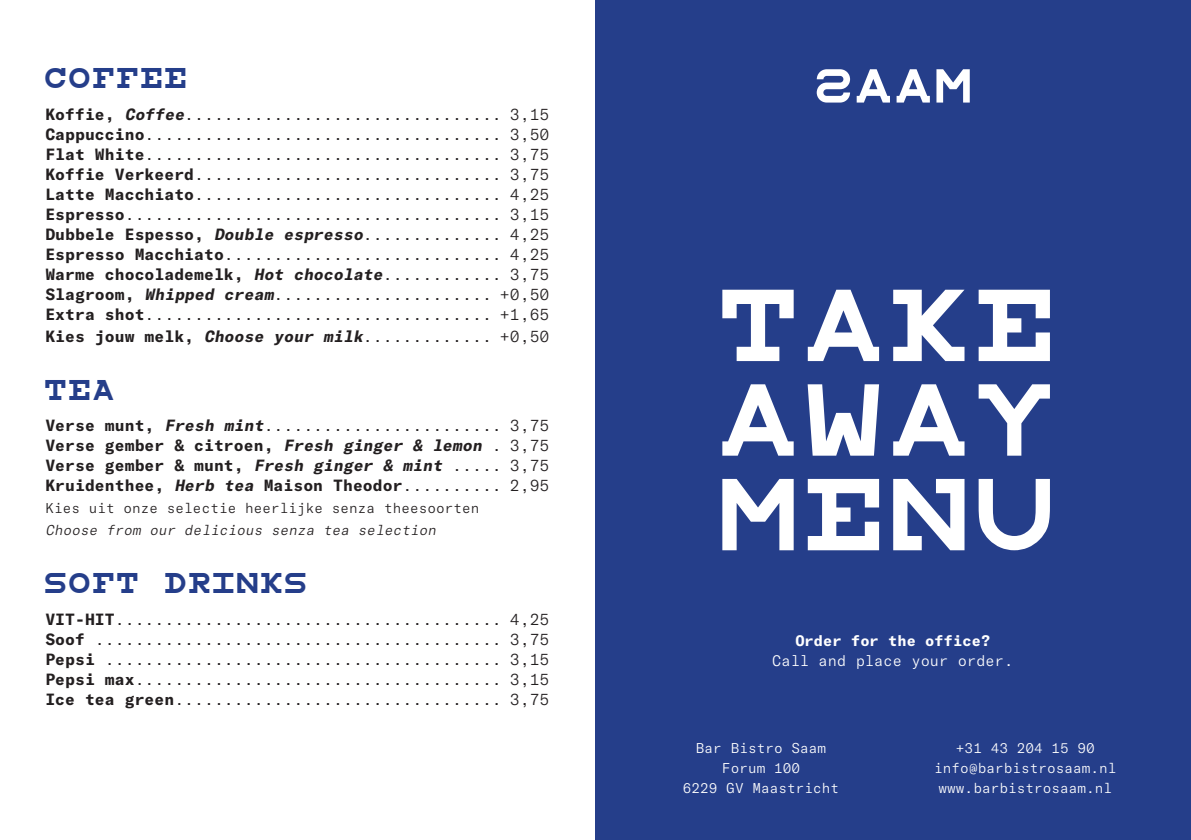
<style>
.page{position:relative;width:1191px;height:840px;background:#fff}
.page>*{position:absolute;margin:0;border:0;box-sizing:border-box;transform-origin:0 0}
.t1{font:71.2px "Snellen";color:#fff}
.t2{font:500 20px "Snellen MK";color:#253e8a}
.t3{font:300 16px "GT America Mono";color:#231f20}
.t4{font:700 16px "GT America Mono";color:#231f20}
.t5{font:300 15px "GT America Mono";color:#fff}
.t6{font:700 15px "GT America Mono";color:#fff}
.t7{font:300 14px "GT America Mono";color:#fff}
.t8{font:300 14px "GT America Mono";color:#231f20}
.t9{font:italic 300 14px "GT America Mono";color:#231f20}
.s1{font-weight:700}
.s2{font-weight:700;font-style:italic}
.s3{font-style:italic}
.s4{font-weight:300}
</style>
<div class="page">
<div style="left:595px;top:0;width:596px;height:839px;background:#253e8a"></div>
<svg style="left:936px;top:69px;width:33px;height:33px"></svg>
<svg style="left:896px;top:69px;width:34px;height:33px"></svg>
<svg style="left:856px;top:69px;width:34px;height:33px"></svg>
<svg style="left:816px;top:69px;width:34px;height:33px"></svg>
<p class="t2" style="left:45px;top:69px;width:145px">COFFEE</p>
<p class="t3" style="left:45px;top:105px;width:506px"><span class="s1">Koffie,</span> <span class="s2">Coffee</span>................................ 3,15</p>
<p class="t3" style="left:45px;top:125px;width:506px"><span class="s1">Cappuccino</span>.................................... 3,50</p>
<p class="t3" style="left:45px;top:145px;width:506px"><span class="s1">Flat White</span>.................................... 3,75</p>
<p class="t3" style="left:45px;top:165px;width:506px"><span class="s1">Koffie Verkeerd</span>............................... 3,75</p>
<p class="t3" style="left:45px;top:185px;width:506px"><span class="s1">Latte Macchiato</span>............................... 4,25</p>
<p class="t3" style="left:45px;top:205px;width:506px"><span class="s1">Espresso</span>...................................... 3,15</p>
<p class="t3" style="left:45px;top:225px;width:506px"><span class="s1">Dubbele Espesso,</span> <span class="s2">Double espresso</span>.............. 4,25</p>
<p class="t3" style="left:45px;top:245px;width:506px"><span class="s1">Espresso Macchiato</span>............................ 4,25</p>
<p class="t4" style="left:45px;top:264px;width:506px">Warme chocolademelk, <span class="s3">Hot chocolate</span><span class="s4">............ 3,75</span></p>
<p class="t3" style="left:45px;top:285px;width:506px"><span class="s1">Slagroom,</span> <span class="s2">Whipped cream</span>...................... +0,50</p>
<p class="t3" style="left:45px;top:305px;width:506px"><span class="s1">Extra shot</span>................................... +1,65</p>
<p class="t3" style="left:45px;top:327px;width:506px"><span class="s1">Kies jouw melk,</span> <span class="s2">Choose your milk</span>............. +0,50</p>
<p class="t2" style="left:45px;top:381px;width:73px">TEA</p>
<p class="t3" style="left:45px;top:416px;width:506px"><span class="s1">Verse munt,</span> <span class="s2">Fresh mint</span>........................ 3,75</p>
<p class="t4" style="left:45px;top:436px;width:506px">Verse gember &amp; citroen, <span class="s3">Fresh ginger &amp; lemon</span> <span class="s4">. 3,75</span></p>
<p class="t4" style="left:45px;top:456px;width:506px">Verse gember &amp; munt, <span class="s3">Fresh ginger &amp; mint</span> <span class="s4">..... 3,75</span></p>
<p class="t4" style="left:45px;top:476px;width:506px">Kruidenthee, <span class="s3">Herb tea</span> Maison Theodor<span class="s4">.......... 2,95</span></p>
<p class="t8" style="left:45px;top:500px;width:436px">Kies uit onze selectie heerlijke senza theesoorten</p>
<p class="t9" style="left:45px;top:522px;width:395px">Choose from our delicious senza tea selection</p>
<p class="t2" style="left:45px;top:574px;width:265px">SOFT DRINKS</p>
<p class="t3" style="left:45px;top:609px;width:506px"><span class="s1">VIT-HIT</span>....................................... 4,25</p>
<p class="t3" style="left:45px;top:629px;width:506px"><span class="s1">Soof</span> ......................................... 3,75</p>
<p class="t3" style="left:45px;top:649px;width:506px"><span class="s1">Pepsi</span> ........................................ 3,15</p>
<p class="t3" style="left:45px;top:669px;width:506px"><span class="s1">Pepsi max</span>..................................... 3,15</p>
<p class="t3" style="left:45px;top:689px;width:506px"><span class="s1">Ice tea green</span>................................. 3,75</p>
<p class="t1" style="left:722px;top:294px;width:343px">TAKE</p>
<p class="t1" style="left:722px;top:389px;width:343px">AWAY</p>
<p class="t1" style="left:722px;top:483px;width:343px">MENU</p>
<p class="t6" style="left:795px;top:632px;width:196px">Order for the office?</p>
<p class="t5" style="left:772px;top:652px;width:243px">Call and place your order.</p>
<p class="t7" style="left:696px;top:740px;width:132px">Bar Bistro Saam</p>
<p class="t7" style="left:722px;top:760px;width:80px">Forum 100</p>
<p class="t7" style="left:683px;top:780px;width:158px">6229 GV Maastricht</p>
<p class="t7" style="left:956px;top:740px;width:140px">+31 43 204 15 90</p>
<p class="t7" style="left:934px;top:760px;width:184px">info@barbistrosaam.nl</p>
<p class="t7" style="left:938px;top:780px;width:175px">www.barbistrosaam.nl</p>
</div>
